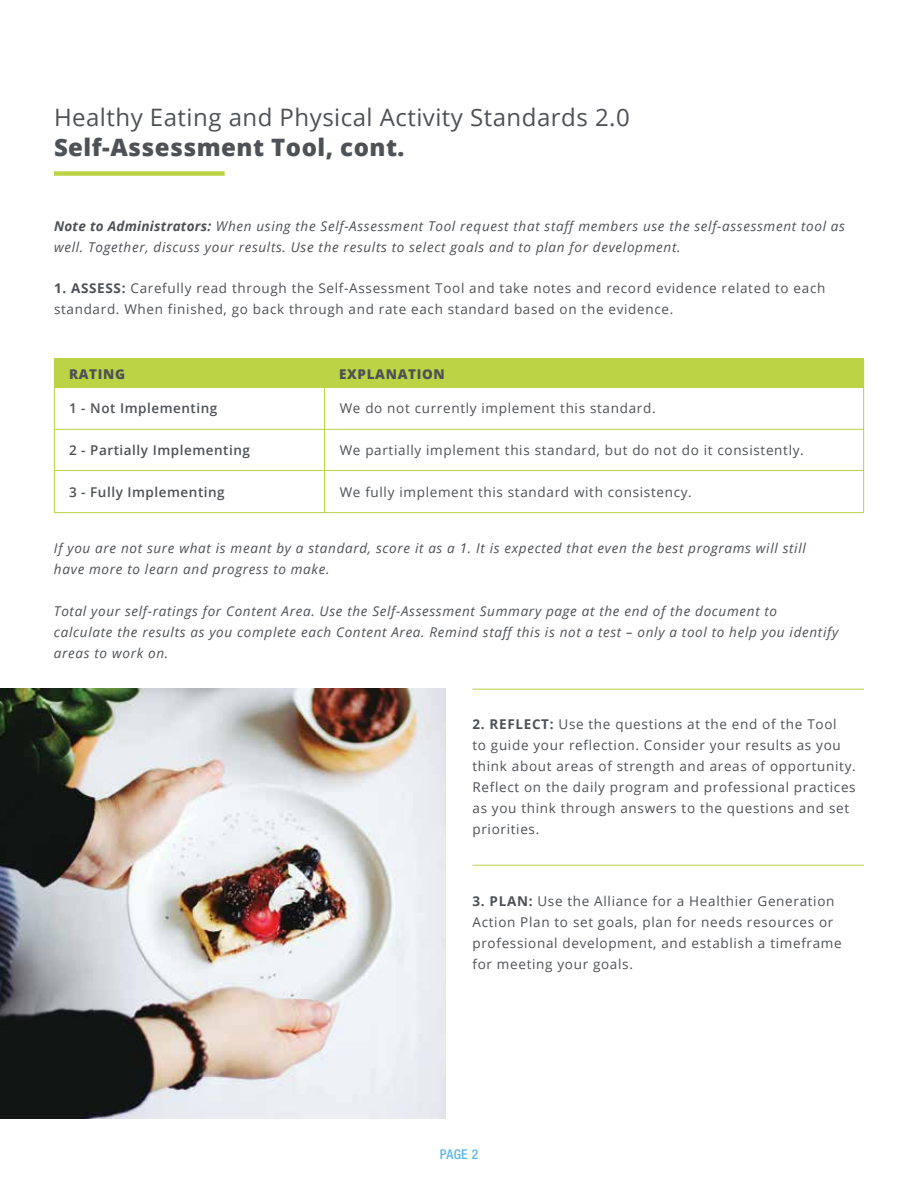
<style>
.page{position:relative;width:918px;height:1188px;background:#fff}
.page>*{position:absolute;margin:0;border:0;box-sizing:border-box;transform-origin:0 0}
.t1{font:24px "Open Sans";letter-spacing:.02em;color:#4e5155}
.t2{font:800 24px "Open Sans";letter-spacing:.02em;color:#4e5155}
.t3{font:13.5px/21px "Open Sans";letter-spacing:.05em;color:#4e5155}
.t4{font:italic 13.5px/21px "Open Sans";letter-spacing:.05em;color:#4e5155}
.t5{font:600 13.5px "Open Sans";letter-spacing:.04em;color:#4e5155}
.t6{font:800 13.5px "Open Sans";letter-spacing:.05em;color:#4e5155}
.t7{font:500 condensed 13.5px "Helvetica Neue LT Std";color:#5cb7e7}
.s1{font-weight:700}
</style>
<div class="page">
<div style="left:54px;top:171px;width:171px;height:5px;background:#bbd345"></div>
<div style="left:54px;top:359px;width:810px;height:29px;background:#bbd345"></div>
<hr style="left:324px;top:359px;width:1px;height:154px;background:#bbd345">
<hr style="left:54px;top:429px;width:810px;height:1px;background:#bbd345">
<hr style="left:54px;top:470px;width:810px;height:1px;background:#bbd345">
<div style="left:54px;top:359px;width:810px;height:154px;border:1px solid #bbd345"></div>
<hr style="left:472px;top:689px;width:392px;height:1px;background:#bbd345">
<img style="left:0;top:689px;width:446px;height:430px">
<hr style="left:472px;top:865px;width:392px;height:1px;background:#bbd345">
<h1 class="t1" style="left:54px;top:101px;width:577px">Healthy Eating and Physical Activity Standards 2.0</h1>
<h1 class="t2" style="left:54px;top:129px;width:352px">Self-Assessment Tool, cont.</h1>
<p class="t4" style="left:54px;top:215px;width:793px"><span class="s1">Note to Administrators:</span> When using the Self-Assessment Tool request that staff members use the self-assessment tool as well. Together, discuss your results. Use the results to select goals and to plan for development.</p>
<p class="t3" style="left:54px;top:277px;width:773px"><span class="s1">1. ASSESS:</span> Carefully read through the Self-Assessment Tool and take notes and record evidence related to each standard. When finished, go back through and rate each standard based on the evidence.</p>
<p class="t6" style="left:69px;top:364px;width:58px">RATING</p>
<p class="t6" style="left:339px;top:364px;width:107px">EXPLANATION</p>
<p class="t5" style="left:69px;top:399px;width:150px">1 - Not Implementing</p>
<p class="t5" style="left:69px;top:441px;width:183px">2 - Partially Implementing</p>
<p class="t5" style="left:69px;top:483px;width:157px">3 - Fully Implementing</p>
<p class="t3" style="left:340px;top:397px;width:317px">We do not currently implement this standard.</p>
<p class="t3" style="left:340px;top:439px;width:466px">We partially implement this standard, but do not do it consistently.</p>
<p class="t3" style="left:340px;top:481px;width:354px">We fully implement this standard with consistency.</p>
<p class="t4" style="left:54px;top:538px;width:753px">If you are not sure what is meant by a standard, score it as a 1. It is expected that even the best programs will still have more to learn and progress to make.</p>
<p class="t4" style="left:54px;top:601px;width:786px">Total your self-ratings for Content Area. Use the Self-Assessment Summary page at the end of the document to calculate the results as you complete each Content Area. Remind staff this is not a test – only a tool to help you identify areas to work on.</p>
<p class="t3" style="left:472px;top:713px;width:385px"><span class="s1">2. REFLECT:</span> Use the questions at the end of the Tool<br>to guide your reflection. Consider your results as you think about areas of strength and areas of opportunity.<br>Reflect on the daily program and professional practices as you think through answers to the questions and set priorities.</p>
<p class="t3" style="left:472px;top:890px;width:371px"><span class="s1">3. PLAN:</span> Use the Alliance for a Healthier Generation Action Plan to set goals, plan for needs resources or professional development, and establish a timeframe for meeting your goals.</p>
<p class="t7" style="left:440px;top:1147px;width:40px">PAGE 2</p>
</div>
